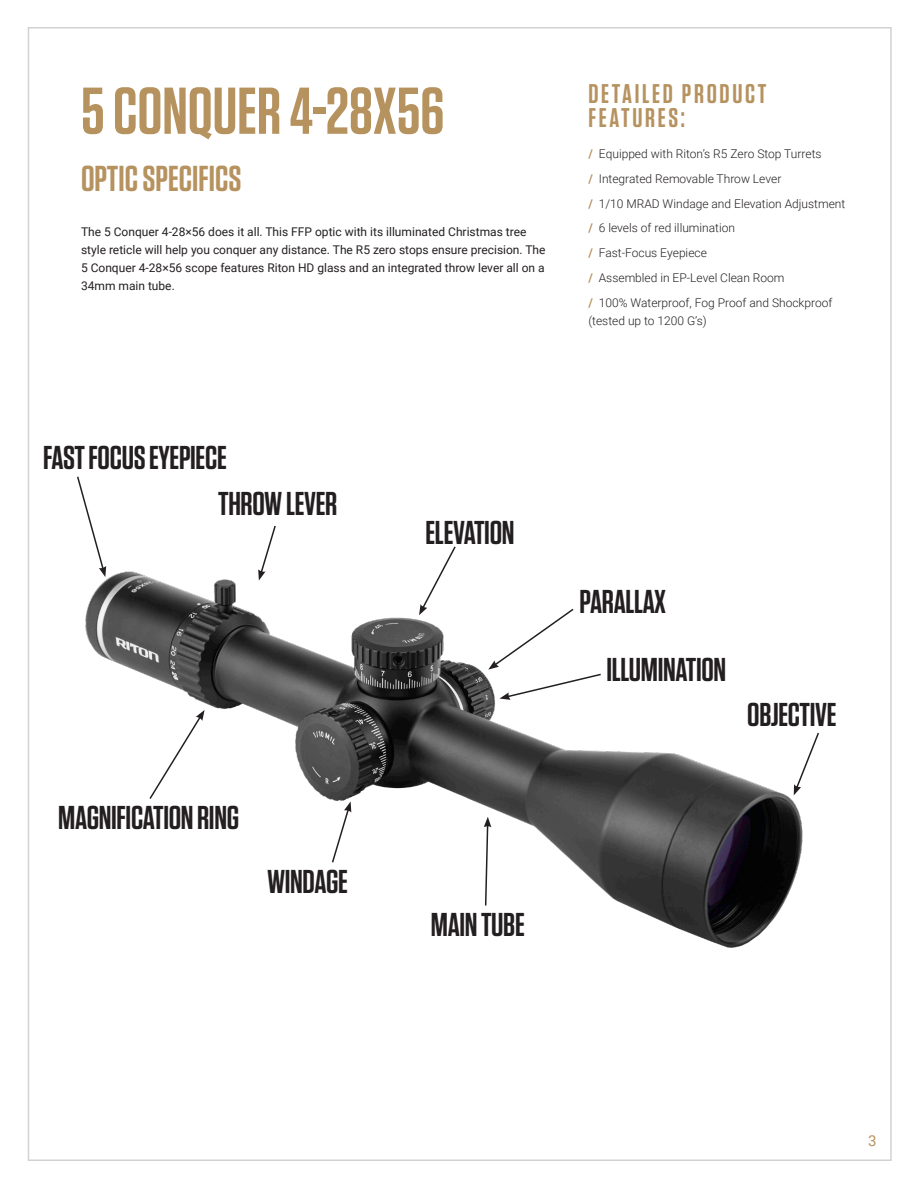
<style>
.page{position:relative;width:918px;height:1188px;background:#fff}
.page>*{position:absolute;margin:0;border:0;box-sizing:border-box;transform-origin:0 0}
._25{font:600 66px "Tungsten";color:#b6925f}
._25-2{font:600 36px "Tungsten";color:#b6925f}
.Bullets{font:600 33px "Tungsten";letter-spacing:-.01em;color:#231f20}
._125{font:600 27px/24px "Tungsten";letter-spacing:.1em;color:#b6925f}
.t1{font:15px "Roboto";color:#b6925f}
.Bullets-2{font:300 12px/18px "Roboto";color:#231f20}
._25-3{font:12px/18px "Roboto";color:#231f20}
.s1{font-weight:700;color:#b6925f}
</style>
<div class="page">
<img style="left:85px;top:566px;width:718px;height:382px">
<svg style="left:484px;top:817px;width:7px;height:90px"></svg>
<svg style="left:77px;top:476px;width:29px;height:101px"></svg>
<svg style="left:148px;top:710px;width:57px;height:91px"></svg>
<svg style="left:258px;top:525px;width:19px;height:55px"></svg>
<svg style="left:419px;top:546px;width:38px;height:69px"></svg>
<svg style="left:331px;top:801px;width:20px;height:63px"></svg>
<svg style="left:794px;top:731px;width:25px;height:64px"></svg>
<svg style="left:488px;top:607px;width:114px;height:93px"></svg>
<p class="_25" style="left:81px;top:76px;width:365px">5 CONQUER 4-28X56</p>
<p class="_25-2" style="left:81px;top:159px;width:162px">OPTIC SPECIFICS</p>
<p class="_25-3" style="left:81px;top:222px;width:466px">The 5 Conquer 4-28×56 does it all. This FFP optic with its illuminated Christmas tree style reticle will help you conquer any distance. The R5 zero stops ensure precision. The 5 Conquer 4-28×56 scope features Riton HD glass and an integrated throw lever all on a 34mm main tube.</p>
<p class="_125" style="left:588px;top:82px;width:179px">DETAILED PRODUCT<br>FEATURES:</p>
<p class="Bullets-2" style="left:588px;top:144px;width:235px"><span class="s1">/</span> Equipped with Riton’s R5 Zero Stop Turrets</p>
<p class="Bullets-2" style="left:588px;top:169px;width:194px"><span class="s1">/</span> Integrated Removable Throw Lever</p>
<p class="Bullets-2" style="left:588px;top:194px;width:258px"><span class="s1">/</span> 1/10 MRAD Windage and Elevation Adjustment</p>
<p class="Bullets-2" style="left:588px;top:219px;width:148px"><span class="s1">/</span> 6 levels of red illumination</p>
<p class="Bullets-2" style="left:588px;top:243px;width:120px"><span class="s1">/</span> Fast-Focus Eyepiece</p>
<p class="Bullets-2" style="left:588px;top:268px;width:198px"><span class="s1">/</span> Assembled in EP-Level Clean Room</p>
<p class="Bullets-2" style="left:588px;top:293px;width:246px"><span class="s1">/</span> 100% Waterproof, Fog Proof and Shockproof (tested up to 1200 G’s)</p>
<p class="Bullets" style="left:43px;top:440px;width:185px">FAST FOCUS EYEPIECE</p>
<p class="Bullets" style="left:218px;top:486px;width:121px">THROW LEVER</p>
<p class="Bullets" style="left:58px;top:800px;width:182px">MAGNIFICATION RING</p>
<p class="Bullets" style="left:267px;top:864px;width:82px">WINDAGE</p>
<p class="Bullets" style="left:426px;top:515px;width:90px">ELEVATION</p>
<p class="Bullets" style="left:580px;top:584px;width:88px">PARALLAX</p>
<p class="Bullets" style="left:606px;top:652px;width:121px">ILLUMINATION</p>
<p class="Bullets" style="left:747px;top:697px;width:91px">OBJECTIVE</p>
<p class="Bullets" style="left:431px;top:907px;width:95px">MAIN TUBE</p>
<p class="t1" style="left:868px;top:1130px;width:10px">3</p>
</div>
